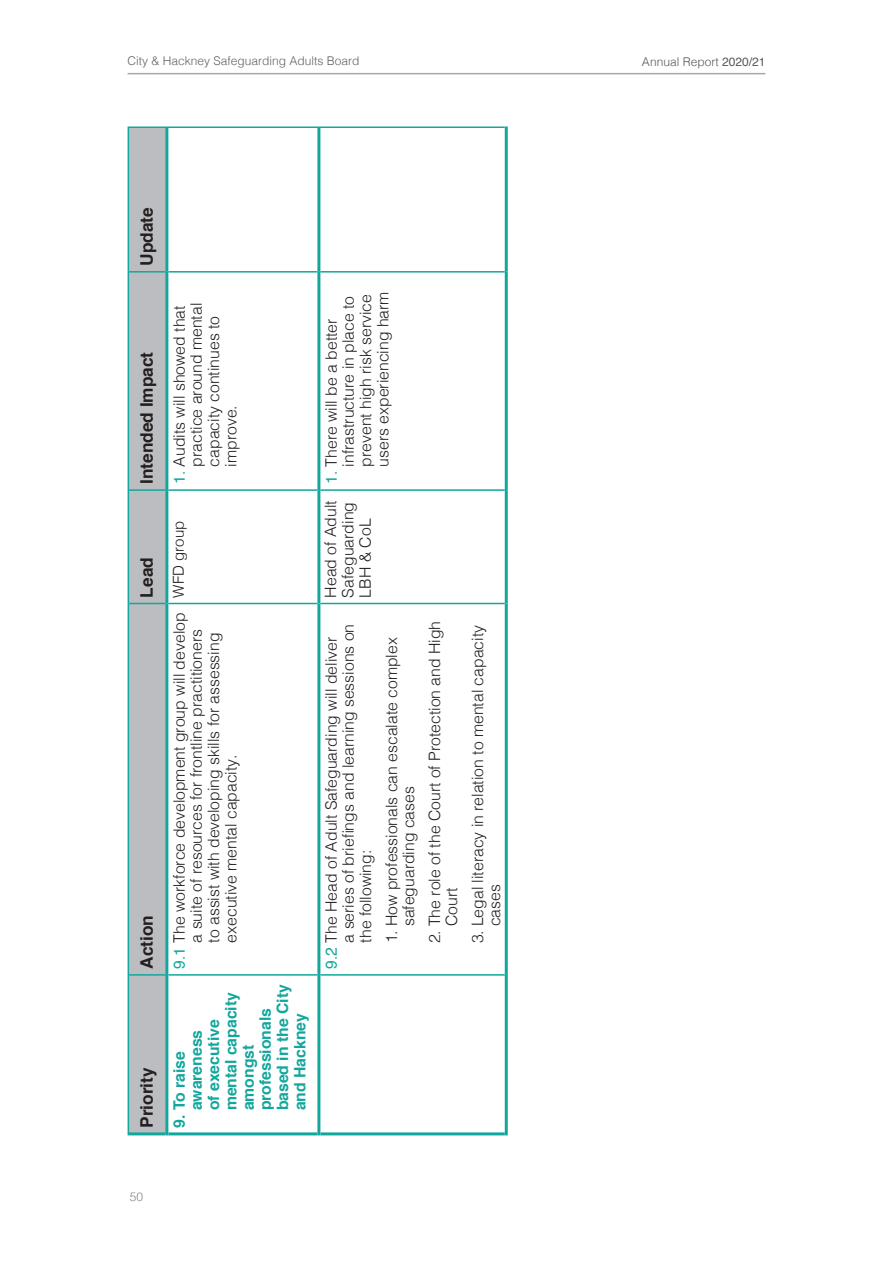
<style>
.page{position:relative;width:893px;height:1263px;background:#fff}
.page>*{position:absolute;margin:0;border:0;box-sizing:border-box;transform-origin:0 0}
.t1{font:700 17.25px "Helvetica";color:#231f20}
.Table_text{font:300 15.75px/17.2px "Helvetica";color:#231f20}
.Table_text-2{font:700 15.75px/17.2px "Helvetica";color:#12a79d}
.Table_text-3{font:300 15px "Helvetica";color:#231f20}
.t2{font:300 12px "Helvetica";color:#636366}
.t3{font:300 12px "Helvetica";color:#57585a}
.t4{font:300 12px "Helvetica";color:#808285}
.s1{font-weight:400;color:#12a79d}
.s2{font-weight:400}
</style>
<div class="page">
<hr style="left:128px;top:73px;width:637px;height:1px;background:#a8a9ad">
<svg style="left:129px;top:128px;width:36px;height:1004px"></svg>
<hr style="left:320px;top:1132px;width:185px;height:3px;background:#12a79d">
<hr style="left:167px;top:126px;width:152px;height:2px;background:#12a79d">
<hr style="left:320px;top:974px;width:185px;height:2px;background:#12a79d">
<hr style="left:320px;top:603px;width:185px;height:1px;background:#12a79d">
<hr style="left:320px;top:489px;width:185px;height:2px;background:#12a79d">
<hr style="left:320px;top:271px;width:185px;height:2px;background:#12a79d">
<hr style="left:319px;top:126px;width:186px;height:2px;background:#12a79d">
<hr style="left:128px;top:975px;width:1px;height:160px;background:#12a79d">
<hr style="left:128px;top:603px;width:1px;height:372px;background:#12a79d">
<hr style="left:129px;top:974px;width:36px;height:2px;background:#12a79d">
<hr style="left:128px;top:490px;width:1px;height:113px;background:#12a79d">
<hr style="left:129px;top:603px;width:36px;height:1px;background:#12a79d">
<hr style="left:128px;top:272px;width:1px;height:218px;background:#12a79d">
<hr style="left:129px;top:489px;width:36px;height:2px;background:#12a79d">
<hr style="left:128px;top:126px;width:1px;height:146px;background:#12a79d">
<hr style="left:129px;top:271px;width:36px;height:2px;background:#12a79d">
<hr style="left:129px;top:126px;width:38px;height:2px;background:#12a79d">
<hr style="left:129px;top:1132px;width:36px;height:3px;background:#12a79d">
<hr style="left:165px;top:128px;width:3px;height:144px;background:#12a79d">
<hr style="left:317px;top:128px;width:3px;height:144px;background:#12a79d">
<hr style="left:505px;top:975px;width:3px;height:160px;background:#12a79d">
<hr style="left:505px;top:603px;width:3px;height:372px;background:#12a79d">
<hr style="left:505px;top:490px;width:3px;height:113px;background:#12a79d">
<hr style="left:505px;top:272px;width:3px;height:218px;background:#12a79d">
<hr style="left:505px;top:126px;width:3px;height:146px;background:#12a79d">
<hr style="left:168px;top:1132px;width:149px;height:3px;background:#12a79d">
<hr style="left:165px;top:975px;width:3px;height:160px;background:#12a79d">
<hr style="left:165px;top:603px;width:3px;height:372px;background:#12a79d">
<hr style="left:165px;top:490px;width:3px;height:113px;background:#12a79d">
<hr style="left:165px;top:272px;width:3px;height:218px;background:#12a79d">
<hr style="left:168px;top:974px;width:149px;height:2px;background:#12a79d">
<hr style="left:168px;top:603px;width:149px;height:1px;background:#12a79d">
<hr style="left:168px;top:489px;width:149px;height:2px;background:#12a79d">
<hr style="left:168px;top:271px;width:149px;height:2px;background:#12a79d">
<hr style="left:317px;top:975px;width:3px;height:160px;background:#12a79d">
<hr style="left:317px;top:603px;width:3px;height:372px;background:#12a79d">
<hr style="left:317px;top:490px;width:3px;height:113px;background:#12a79d">
<hr style="left:317px;top:272px;width:3px;height:218px;background:#12a79d">
<p class="t2" style="left:128px;top:51px;width:234px">City &amp; Hackney Safeguarding Adults Board</p>
<p class="t1" style="left:133px;top:266px;width:60px;rotate:-90deg">Update</p>
<p class="t1" style="left:133px;top:484px;width:134px;rotate:-90deg">Intended Impact</p>
<p class="t1" style="left:133px;top:597px;width:42px;rotate:-90deg">Lead</p>
<p class="t1" style="left:133px;top:969px;width:55px;rotate:-90deg">Action</p>
<p class="t1" style="left:133px;top:1128px;width:62px;rotate:-90deg">Priority</p>
<p class="Table_text" style="left:169px;top:467px;width:165px;text-indent:-18px;rotate:-90deg"><span class="s1">1.</span> Audits will showed that practice around mental capacity continues to improve.</p>
<p class="Table_text-3" style="left:166px;top:597px;width:78px;rotate:-90deg">WFD group</p>
<p class="Table_text" style="left:169px;top:942px;width:331px;text-indent:-26px;rotate:-90deg"><span class="s1">9.1</span> The workforce development group will develop a suite of resources for frontline practitioners to assist with developing skills for assessing executive mental capacity.</p>
<p class="Table_text-2" style="left:171px;top:1110px;width:128px;text-indent:-18px;rotate:-90deg">9. To raise awareness<br>of executive mental capacity amongst professionals based in the City and Hackney</p>
<p class="Table_text" style="left:321px;top:467px;width:177px;text-indent:-18px;rotate:-90deg"><span class="s1">1.</span> There will be a better infrastructure in place to prevent high risk service users experiencing harm</p>
<p class="Table_text" style="left:321px;top:597px;width:99px;text-align:justify;rotate:-90deg">Head of Adult Safeguarding LBH &amp; CoL</p>
<p class="Table_text" style="left:321px;top:942px;width:320px;text-indent:-26px;rotate:-90deg"><span class="s1">9.2</span> The Head of Adult Safeguarding will deliver<br>a series of briefings and learning sessions on the following:</p>
<p class="Table_text" style="left:382px;top:926px;width:290px;text-indent:-17px;rotate:-90deg">1. How professionals can escalate complex safeguarding cases</p>
<p class="Table_text" style="left:425px;top:926px;width:307px;text-indent:-17px;rotate:-90deg">2. The role of the Court of Protection and High<br>Court</p>
<p class="Table_text" style="left:468px;top:926px;width:303px;text-indent:-17px;rotate:-90deg">3. Legal literacy in relation to mental capacity cases</p>
<p class="t4" style="left:130px;top:1187px;width:15px">50</p>
<p class="t3" style="left:642px;top:51px;width:125px">Annual Report <span class="s2">2020/21</span></p>
</div>
